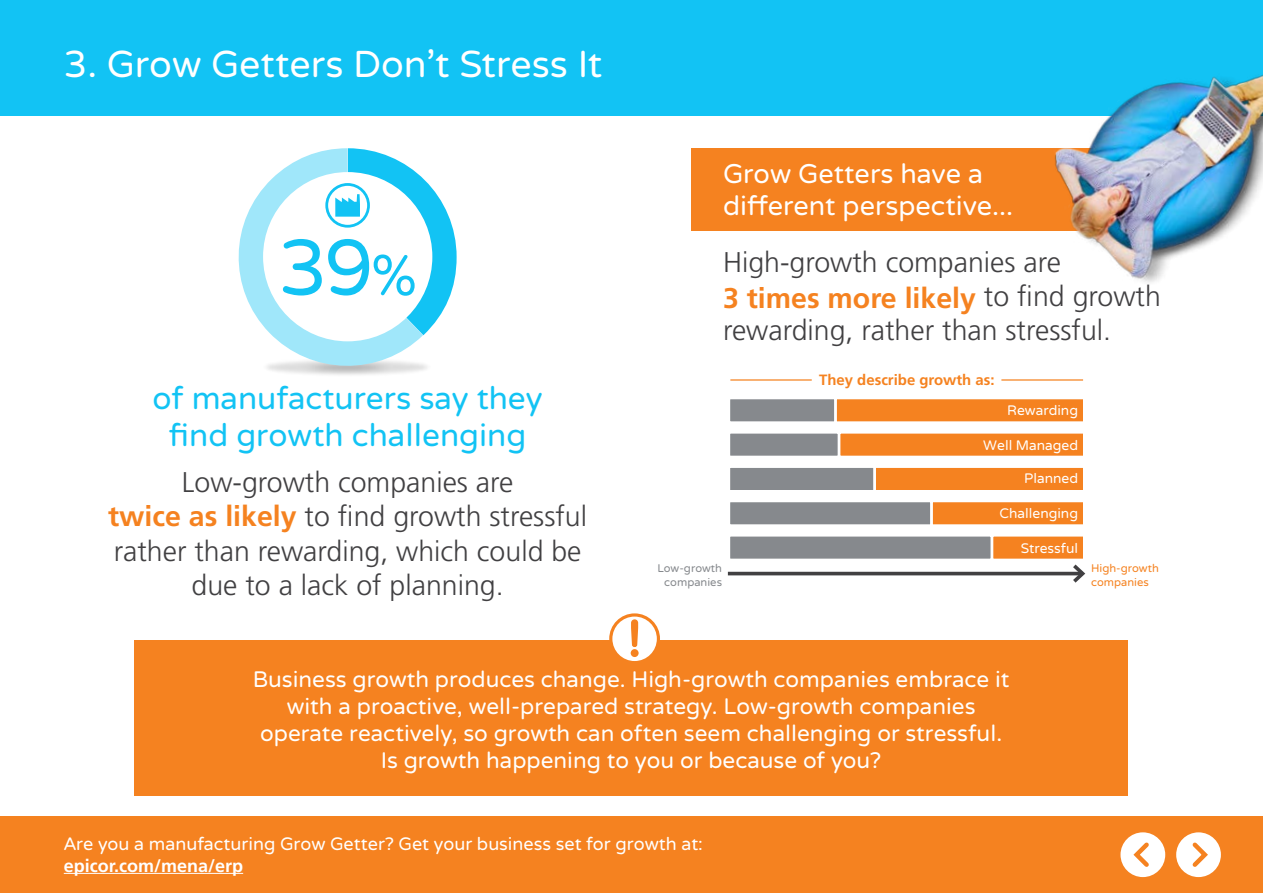
<style>
.page{position:relative;width:1263px;height:893px;background:#fff}
.page>*{position:absolute;margin:0;border:0;box-sizing:border-box;transform-origin:0 0}
.t1{font:78.75px "Varela Round";color:#12c3f4}
.t2{font:37.5px "Varela Round";color:#fff}
.t3{font:31.5px/37.8px "Varela Round";color:#12c3f4;text-align:center}
.t4{font:300 28.5px/34.2px "Frutiger LT Std";color:#414042;text-align:center}
.t5{font:27px "Varela Round";color:#fff}
.t6{font:22.5px/27px "Varela Round";color:#fff;text-align:center}
.t7{font:18px/21.6px "Varela Round";color:#fff}
.t8{font:700 14.85px "Frutiger LT Std";color:#f58220}
.t9{font:13.8px "Varela Round";color:#fff}
.t10{font:11.25px/13.4px "Varela Round";color:#f58220}
.t11{font:11.25px/13.4px "Varela Round";color:#86898d;text-align:right}
.s1{font-size:56.25px}
.s2{font-weight:700;color:#f58220}
.s3{font-family:"Frutiger LT Std";font-weight:700}
</style>
<div class="page">
<svg style="left:238px;top:148px;width:219px;height:227px"></svg>
<div style="left:0;top:816px;width:1263px;height:77px;background:#f58220"></div>
<div style="left:1176px;top:832px;width:45px;height:45px;background:#fff;border-radius:50%"></div>
<svg style="left:1192px;top:842px;width:16px;height:25px"></svg>
<div style="left:1120px;top:832px;width:45px;height:45px;background:#fff;border-radius:50%"></div>
<svg style="left:1133px;top:842px;width:16px;height:25px"></svg>
<div style="left:0;top:0;width:1263px;height:116px;background:#12c3f4"></div>
<div style="left:135px;top:640px;width:993px;height:155px;background:#f58220"></div>
<div style="left:611px;top:615px;width:47px;height:48px;background:#fff;border-radius:50%"></div>
<div style="left:609px;top:613px;width:51px;height:51px;border:3px solid #f58220;border-radius:50%"></div>
<svg style="left:630px;top:619px;width:9px;height:45px"></svg>
<hr style="left:730px;top:379px;width:82px;height:2px;background:#f58220">
<hr style="left:1001px;top:379px;width:82px;height:2px;background:#f58220">
<hr style="left:728px;top:572px;width:354px;height:3px;background:#414042">
<svg style="left:1069px;top:564px;width:17px;height:19px"></svg>
<div style="left:930px;top:500px;width:155px;height:27px;background:#f58220;border:2px solid #fff"></div>
<div style="left:728px;top:500px;width:204px;height:27px;background:#86898d;border:2px solid #fff"></div>
<div style="left:834px;top:397px;width:251px;height:27px;background:#f58220;border:2px solid #fff"></div>
<div style="left:838px;top:431px;width:247px;height:27px;background:#f58220;border:2px solid #fff"></div>
<div style="left:991px;top:534px;width:94px;height:27px;background:#f58220;border:2px solid #fff"></div>
<div style="left:728px;top:397px;width:108px;height:27px;background:#86898d;border:2px solid #fff"></div>
<div style="left:728px;top:431px;width:112px;height:27px;background:#86898d;border:2px solid #fff"></div>
<div style="left:874px;top:466px;width:211px;height:26px;background:#f58220;border:2px solid #fff"></div>
<div style="left:728px;top:466px;width:147px;height:26px;background:#86898d;border:2px solid #fff"></div>
<div style="left:728px;top:534px;width:265px;height:27px;background:#86898d;border:2px solid #fff"></div>
<div style="left:691px;top:149px;width:464px;height:82px;background:#f58220"></div>
<img style="left:1037px;top:75px;width:226px;height:208px">
<hr style="left:64px;top:873px;width:179px;height:1px;background:#fff">
<p class="t2" style="left:64px;top:42px;width:540px">3. Grow Getters Don’t Stress It</p>
<p class="t1" style="left:278px;top:222px;width:140px">39<span class="s1">%</span></p>
<p class="t3" style="left:153px;top:380px;width:392px">of manufacturers say they find growth challenging</p>
<p class="t4" style="left:108px;top:466px;width:480px">Low-growth companies are<br><span class="s2">twice as likely</span> to find growth stressful rather than rewarding, which could be due to a lack of planning.</p>
<p class="t5" style="left:723px;top:158px;width:262px">Grow Getters have a</p>
<p class="t5" style="left:723px;top:190px;width:292px">different perspective...</p>
<p class="t4" style="left:723px;top:244px;width:439px;line-height:36.6px;text-align:left">High-growth companies are<br><span class="s2">3 times more likely</span> to find growth</p>
<p class="t4" style="left:723px;top:313px;width:389px">rewarding, rather than stressful.</p>
<p class="t8" style="left:819px;top:371px;width:177px">They describe growth as:</p>
<p class="t9" style="left:1007px;top:402px;width:72px">Rewarding</p>
<p class="t9" style="left:983px;top:437px;width:96px">Well Managed</p>
<p class="t9" style="left:1024px;top:470px;width:55px">Planned</p>
<p class="t9" style="left:999px;top:506px;width:80px">Challenging</p>
<p class="t9" style="left:1021px;top:540px;width:59px">Stressful</p>
<p class="t11" style="left:657px;top:562px;width:66px">Low-growth companies</p>
<p class="t10" style="left:1091px;top:562px;width:69px">High-growth companies</p>
<p class="t6" style="left:253px;top:667px;width:758px">Business growth produces change. High-growth companies embrace it with a proactive, well-prepared strategy. Low-growth companies operate reactively, so growth can often seem challenging or stressful.<br>Is growth happening to you or because of you?</p>
<p class="t7" style="left:64px;top:833px;width:641px">Are you a manufacturing Grow Getter? Get your business set for growth at: <span class="s3">epicor.com/mena/erp</span></p>
</div>
